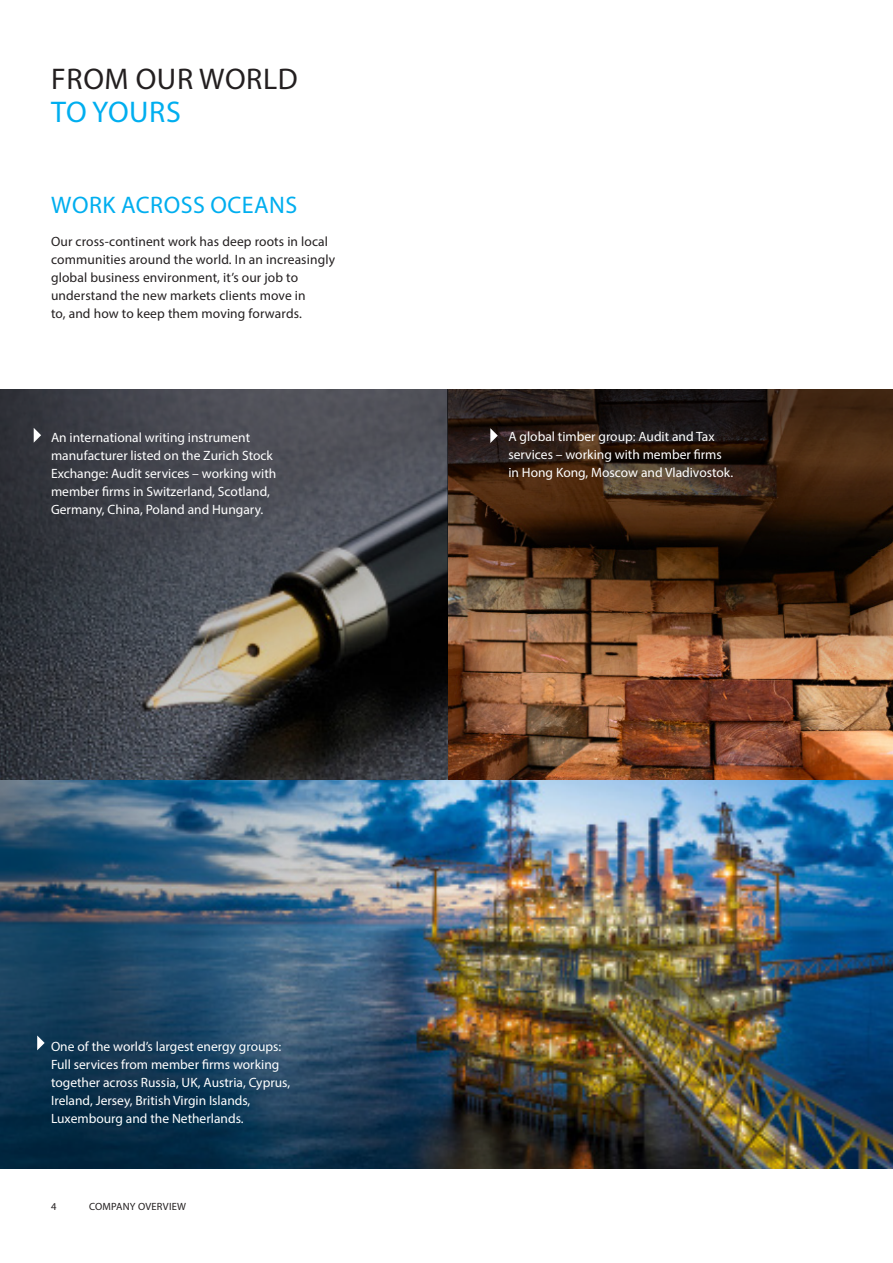
<style>
.page{position:relative;width:893px;height:1263px;background:#fff}
.page>*{position:absolute;margin:0;border:0;box-sizing:border-box;transform-origin:0 0}
.Pullout{font:30px/33px "Myriad Pro";letter-spacing:.02em;color:#231f20}
.t1{font:24px "Myriad Pro";letter-spacing:.02em;color:#00aeef}
.Body{font:13.5px/18px "Myriad Pro";color:#fff}
.Intro{font:13.5px/18px "Myriad Pro";letter-spacing:.01em;color:#231f20}
.Pagination{font:10.5px "Myriad Pro";letter-spacing:.02em;color:#231f20}
.s1{color:#00aeef}
</style>
<div class="page">
<svg style="left:1px;top:389px;width:446px;height:391px;background:#424347"></svg>
<img style="left:447px;top:389px;width:446px;height:391px">
<svg style="left:490px;top:428px;width:8px;height:15px"></svg>
<img style="left:0;top:780px;width:893px;height:388px">
<svg style="left:37px;top:1035px;width:8px;height:15px"></svg>
<svg style="left:34px;top:428px;width:7px;height:15px"></svg>
<p class="Pullout" style="left:51px;top:62px;width:248px">FROM OUR WORLD<br><span class="s1">TO YOURS</span></p>
<h1 class="t1" style="left:51px;top:190px;width:248px">WORK ACROSS OCEANS</h1>
<p class="Intro" style="left:51px;top:232px;width:286px">Our cross-continent work has deep roots in local communities around the world. In an increasingly global business environment, it’s our job to understand the new markets clients move in<br>to, and how to keep them moving forwards.</p>
<p class="Body" style="left:51px;top:428px;width:227px">An international writing instrument manufacturer listed on the Zurich Stock Exchange: Audit services – working with member firms in Switzerland, Scotland, Germany, China, Poland and Hungary.</p>
<p class="Body" style="left:508px;top:427px;width:226px">A global timber group: Audit and Tax services – working with member firms in Hong Kong, Moscow and Vladivostok.</p>
<p class="Body" style="left:51px;top:1037px;width:241px">One of the world’s largest energy groups:<br>Full services from member firms working together across Russia, UK, Austria, Cyprus, Ireland, Jersey, British Virgin Islands, Luxembourg and the Netherlands.</p>
<p class="Pagination" style="left:51px;top:1200px;width:7px">4</p>
<p class="Pagination" style="left:89px;top:1200px;width:98px">COMPANY OVERVIEW</p>
</div>
